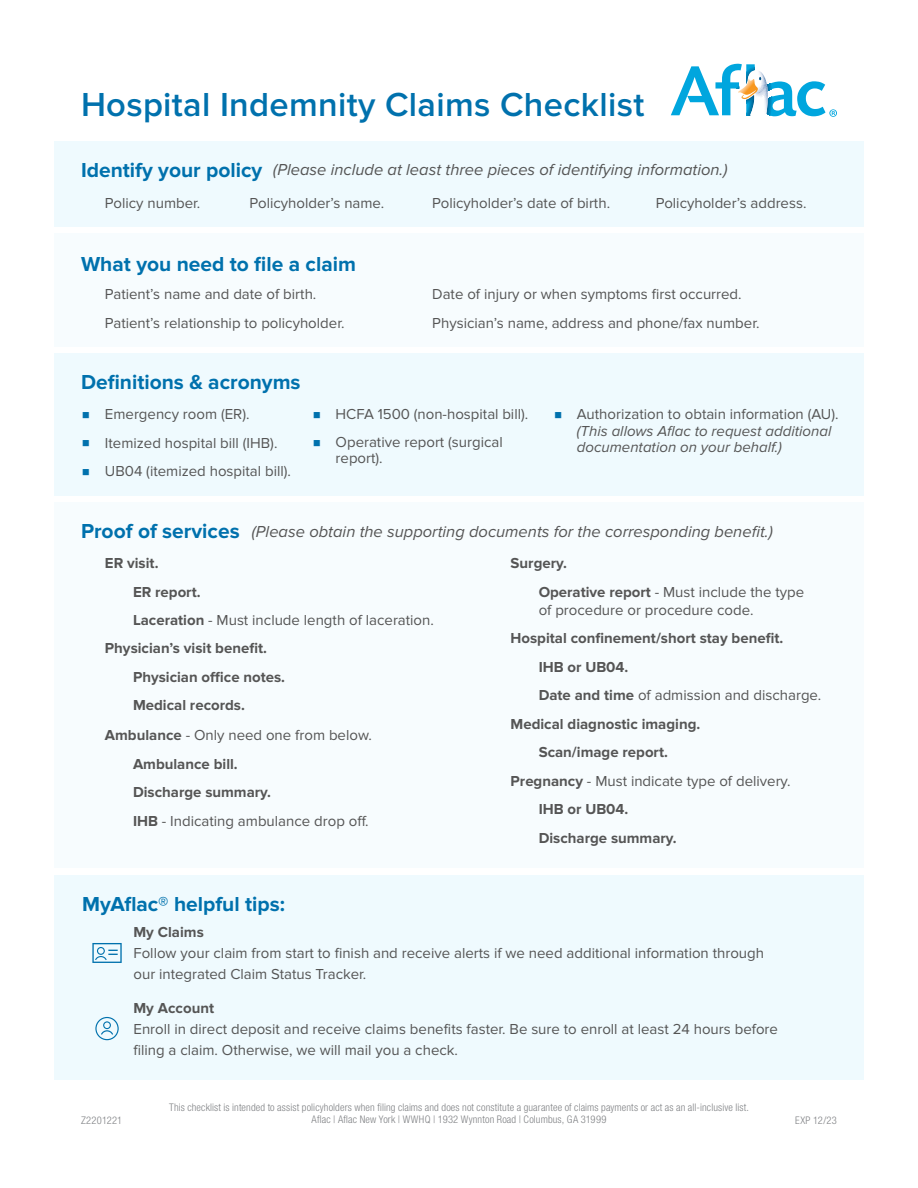
<style>
.page{position:relative;width:918px;height:1188px;background:#fff}
.page>*{position:absolute;margin:0;border:0;box-sizing:border-box;transform-origin:0 0}
.t1{font:600 34.5px "Proxima Nova";letter-spacing:.01em;color:#0071ad}
.t2{font:27px "Arial";color:#0071ad}
.t3{font:700 21px "Proxima Nova";color:#0071ad}
.t4{font:italic 16.5px "Proxima Nova";color:#555}
.t5{font:15px/28.5px "Proxima Nova";color:#555}
.t6{font:700 15px/28.5px "Proxima Nova";color:#555}
.t7{font:italic 15px/16.5px "Proxima Nova";color:#555}
.t8{font:300 condensed 10.5px/12px "Helvetica Neue LTCE";letter-spacing:.015em;color:#808285;text-align:center}
.s1{font-weight:700}
.s2{font-weight:400}
</style>
<div class="page">
<div style="left:54px;top:141px;width:810px;height:86px;background:#effafe"></div>
<div style="left:54px;top:233px;width:810px;height:114px;background:#f7fcfe"></div>
<div style="left:54px;top:353px;width:810px;height:143px;background:#effafe"></div>
<div style="left:54px;top:502px;width:810px;height:366px;background:#f7fcfe"></div>
<div style="left:54px;top:875px;width:810px;height:205px;background:#effafe"></div>
<svg style="left:671px;top:64px;width:166px;height:53px"></svg>
<svg style="left:92px;top:943px;width:30px;height:20px"></svg>
<svg style="left:95px;top:1017px;width:24px;height:23px"></svg>
<h1 class="t1" style="left:81px;top:84px;width:565px">Hospital Indemnity Claims Checklist</h1>
<h3 class="t3" style="left:81px;top:158px;width:183px">Identify your policy</h3>
<p class="t4" style="left:273px;top:160px;width:456px">(Please include at least three pieces of identifying information.)</p>
<p class="t5" style="left:105px;top:189px;width:97px">Policy number.</p>
<p class="t5" style="left:250px;top:189px;width:136px">Policyholder’s name.</p>
<p class="t5" style="left:432px;top:189px;width:179px">Policyholder’s date of birth.</p>
<h3 class="t3" style="left:81px;top:251px;width:276px">What you need to file a claim</h3>
<p class="t5" style="left:656px;top:189px;width:152px">Policyholder’s address.</p>
<p class="t5" style="left:105px;top:280px;width:241px">Patient’s name and date of birth.<br>Patient’s relationship to policyholder.</p>
<h3 class="t3" style="left:81px;top:370px;width:221px">Definitions &amp; acronyms</h3>
<p class="t5" style="left:432px;top:280px;width:329px">Date of injury or when symptoms first occurred.<br>Physician’s name, address and phone/fax number.</p>
<p class="t5" style="left:336px;top:401px;width:194px;line-height:27.3px">HCFA 1500 (non-hospital bill).<br>Operative report (surgical</p>
<p class="t5" style="left:336px;top:444px;width:49px">report).</p>
<p class="t5" style="left:105px;top:400px;width:188px">Emergency room (ER).<br>Itemized hospital bill (IHB).<br>UB04 (itemized hospital bill).</p>
<h2 class="t2" style="left:81px;top:397px;width:11px">▪</h2>
<h2 class="t2" style="left:312px;top:397px;width:11px">▪</h2>
<h2 class="t2" style="left:553px;top:397px;width:11px">▪</h2>
<h2 class="t2" style="left:81px;top:425px;width:11px">▪</h2>
<h2 class="t2" style="left:312px;top:425px;width:11px">▪</h2>
<h2 class="t2" style="left:81px;top:454px;width:11px">▪</h2>
<p class="t5" style="left:577px;top:400px;width:263px">Authorization to obtain information (AU).</p>
<p class="t7" style="left:577px;top:423px;width:256px">(This allows Aflac to request additional documentation on your behalf.)</p>
<h3 class="t3" style="left:81px;top:519px;width:160px">Proof of services</h3>
<p class="t4" style="left:252px;top:522px;width:522px">(Please obtain the supporting documents for the corresponding benefit.)</p>
<p class="t6" style="left:105px;top:549px;width:55px">ER visit.</p>
<p class="t5" style="left:133px;top:578px;width:302px"><span class="s1">ER report.<br>Laceration</span> - Must include length of laceration.</p>
<p class="t6" style="left:105px;top:634px;width:164px">Physician’s visit benefit.</p>
<p class="t6" style="left:133px;top:663px;width:154px">Physician office notes.<br>Medical records.</p>
<p class="t5" style="left:133px;top:721px;width:240px;text-indent:-28px"><span class="s1">Ambulance</span> - Only need one from below.<br><span class="s1">Ambulance bill.<br>Discharge summary.<br>IHB</span> - Indicating ambulance drop off.</p>
<h3 class="t3" style="left:82px;top:892px;width:204px">MyAflac® helpful tips:</h3>
<p class="t6" style="left:539px;top:549px;width:267px;text-indent:-28px">Surgery.<br>Operative report <span class="s2">- Must include the type</span></p>
<p class="t5" style="left:539px;top:596px;width:216px">of procedure or procedure code.</p>
<p class="t6" style="left:511px;top:624px;width:274px">Hospital confinement/short stay benefit.</p>
<p class="t6" style="left:539px;top:653px;width:91px">IHB or UB04.</p>
<p class="t5" style="left:539px;top:681px;width:284px"><span class="s1">Date and time</span> of admission and discharge.</p>
<p class="t6" style="left:511px;top:710px;width:191px">Medical diagnostic imaging.</p>
<p class="t6" style="left:539px;top:738px;width:131px">Scan/image report.</p>
<p class="t5" style="left:511px;top:767px;width:281px"><span class="s1">Pregnancy</span> - Must indicate type of delivery.</p>
<p class="t6" style="left:539px;top:795px;width:91px">IHB or UB04.</p>
<p class="t6" style="left:539px;top:824px;width:140px">Discharge summary.</p>
<p class="t6" style="left:134px;top:918px;width:72px">My Claims</p>
<p class="t5" style="left:134px;top:943px;width:632px;line-height:21px">Follow your claim from start to finish and receive alerts if we need additional information through our integrated Claim Status Tracker.</p>
<p class="t6" style="left:134px;top:994px;width:82px">My Account</p>
<p class="t5" style="left:134px;top:1019px;width:646px;line-height:21px">Enroll in direct deposit and receive claims benefits faster. Be sure to enroll at least 24 hours before filing a claim. Otherwise, we will mail you a check.</p>
<p class="t8" style="left:81px;top:1115px;width:43px">Z2201221</p>
<p class="t8" style="left:169px;top:1101px;width:581px">This checklist is intended to assist policyholders when filing claims and does not constitute a guarantee of claims payments or act as an all-inclusive list.<br>Aflac | Aflac New York | WWHQ | 1932 Wynnton Road | Columbus, GA 31999</p>
<p class="t8" style="left:795px;top:1115px;width:43px">EXP 12/23</p>
</div>
